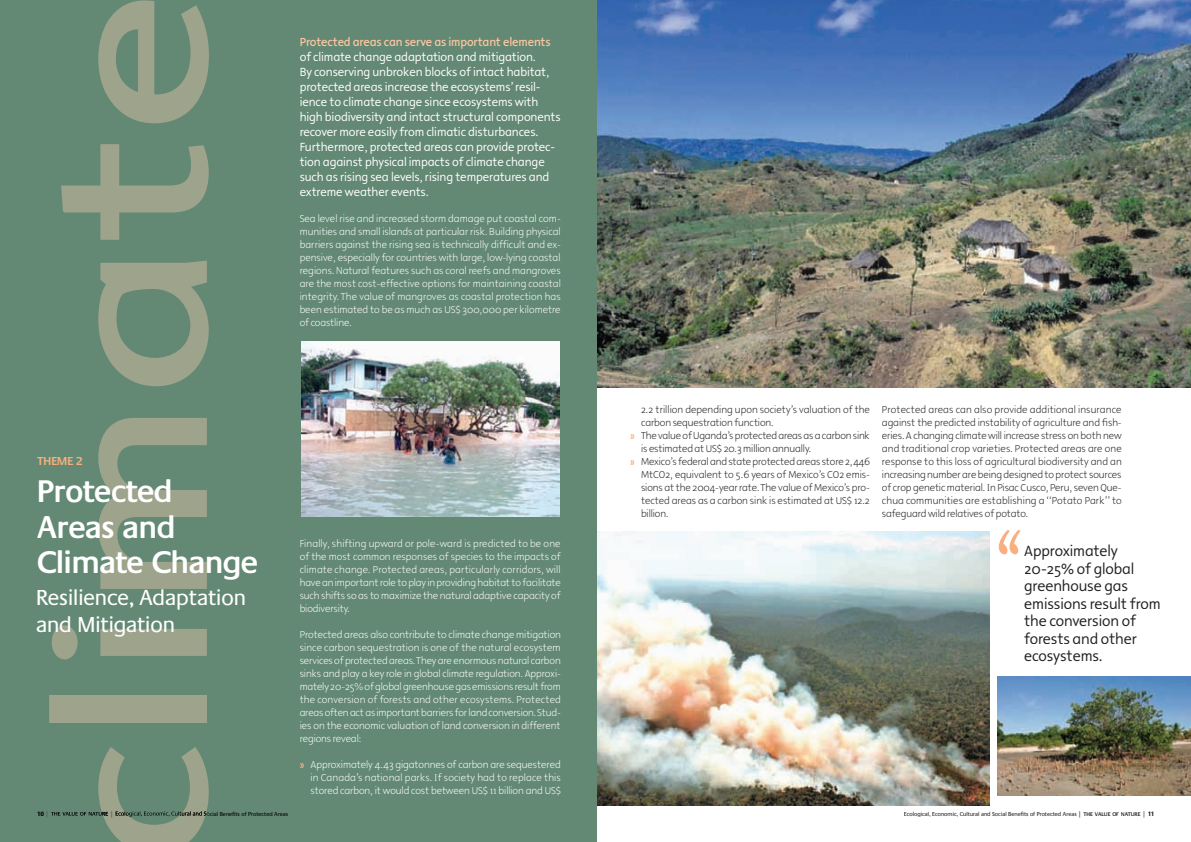
<style>
.page{position:relative;width:1191px;height:842px;background:#fff}
.page>*{position:absolute;margin:0;border:0;box-sizing:border-box;transform-origin:0 0}
.t1{font:209.1px "Malcom";color:#9ea38c;scale:1.29 1}
.t2{font:300 90.3px "Malcom";color:#f9af7f}
.t3{font:600 32.5px/35.5px "Praxis";color:#fff}
.t4{font:22.5px/27px "Praxis";color:#fff}
.t5{font:300 15px/17.5px "Malcom";letter-spacing:-.005em;color:#231f20}
.t6{font:300 12px/15px "Malcom";letter-spacing:-.005em;color:#fff}
.t7{font:600 12px "Praxis";color:#f9af7f}
.t8{font:300 10px/13px "Malcom";color:#fff;text-align:justify}
.t9{font:300 10px/13px "Malcom";letter-spacing:-.005em;color:#231f20}
.t10{font:500 10px "Cafe Retro";color:#f9af7f}
.t11{font:700 6.5px "Praxis";color:#000}
.t12{font:6px "Praxis";color:#231f20}
.t13{font:6px "Praxis";color:#000}
.s1{color:#57585a}
.s2{font-weight:700;font-size:6.5px;color:#57585a}
.s3{font-weight:400;color:#fbc6a1}
.s4{font-weight:600;font-size:5.6px}
.s5{font-weight:700;font-size:6.5px}
</style>
<div class="page">
<img style="left:596px;top:0;width:595px;height:387px">
<img style="left:596px;top:531px;width:393px;height:275px">
<div style="left:0;top:0;width:596px;height:842px;background:#638974"></div>
<img style="left:301px;top:342px;width:258px;height:174px">
<svg style="left:51px;top:812px;width:9px;height:4px"></svg>
<svg style="left:62px;top:812px;width:16px;height:4px"></svg>
<svg style="left:80px;top:812px;width:6px;height:4px"></svg>
<svg style="left:89px;top:812px;width:19px;height:4px"></svg>
<svg style="left:116px;top:811px;width:93px;height:6px"></svg>
<img style="left:997px;top:677px;width:194px;height:119px">
<p class="t1" style="left:3px;top:864px;width:680px;rotate:-90deg">climate</p>
<p class="t7" style="left:37px;top:454px;width:47px">THEME 2</p>
<p class="t3" style="left:37px;top:474px;width:222px">Protected<br>Areas and<br>Climate Change</p>
<p class="t4" style="left:36px;top:584px;width:211px">Resilience, Adaptation and Mitigation</p>
<p class="t11" style="left:37px;top:810px;width:13px">10 <span class="s1">|</span></p>
<p class="t13" style="left:110px;top:810px;width:180px"><span class="s2">|</span> Ecological, Economic, Cultural and Social Benefits of Protected Areas</p>
<p class="t6" style="left:300px;top:34px;width:262px"><span class="s3">Protected areas can serve as important elements </span>of climate change adaptation and mitigation.<br>By conserving unbroken blocks of intact habitat, protected areas increase the ecosystems’ resil&shy;ience to climate change since ecosystems with high biodiversity and intact structural components recover more easily from climatic disturbances.<br>Furthermore, protected areas can provide protec&shy;tion against physical impacts of climate change such as rising sea levels, rising temperatures and extreme weather events.</p>
<p class="t8" style="left:300px;top:212px;width:263px">Sea level rise and increased storm damage put coastal com&shy;munities and small islands at particular risk. Building physical barriers against the rising sea is technically difficult and ex&shy;pensive, especially for countries with large, low-lying coastal regions. Natural features such as coral reefs and mangroves are the most cost-effective options for maintaining coastal integrity. The value of mangroves as coastal protection has been estimated to be as much as US$ 300,000 per kilometre of coastline.</p>
<p class="t8" style="left:300px;top:537px;width:263px">Finally, shifting upward or pole-ward is predicted to be one of the most common responses of species to the impacts of climate change. Protected areas, particularly corridors, will have an important role to play in providing habitat to facilitate such shifts so as to maximize the natural adaptive capacity of biodiversity.</p>
<p class="t8" style="left:300px;top:628px;width:263px">Protected areas also contribute to climate change mitigation since carbon sequestration is one of the natural ecosystem services of protected areas. They are enormous natural carbon sinks and play a key role in global climate regulation. Approxi&shy;mately 20-25% of global greenhouse gas emissions result from the conversion of forests and other ecosystems. Protected areas often act as important barriers for land conversion. Stud&shy;ies on the economic valuation of land conversion in different regions reveal:</p>
<p class="t8" style="left:310px;top:758px;width:252px">Approximately 4.43 gigatonnes of carbon are sequestered in Canada’s national parks. If society had to replace this stored carbon, it would cost between US$ 11 billion and US$</p>
<p class="t10" style="left:300px;top:759px;width:6px">»</p>
<p class="t9" style="left:641px;top:403px;width:230px">2.2 trillion depending upon society’s valuation of the carbon sequestration function.<br>The value of Uganda’s protected areas as a carbon sink is estimated at US$ 20.3 million annually.<br>Mexico’s federal and state protected areas store 2,446<br>MtCO2, equivalent to 5.6 years of Mexico’s CO2 emis&shy;sions at the 2004-year rate. The value of Mexico’s pro&shy;tected areas as a carbon sink is estimated at US$ 12.2 billion.</p>
<p class="t10" style="left:630px;top:429px;width:6px">»</p>
<p class="t10" style="left:630px;top:455px;width:6px">»</p>
<p class="t9" style="left:882px;top:403px;width:241px;text-align:justify">Protected areas can also provide additional insurance against the predicted instability of agriculture and fish&shy;eries. A changing climate will increase stress on both new and traditional crop varieties. Protected areas are one response to this loss of agricultural biodiversity and an increasing number are being designed to protect sources of crop genetic material. In Pisac Cusco, Peru, seven Que&shy;chua communities are establishing a “Potato Park” to safeguard wild relatives of potato.</p>
<p class="t2" style="left:989px;top:510px;width:36px">‘‘</p>
<p class="t5" style="left:1024px;top:542px;width:138px">Approximately<br>20-25% of global greenhouse gas emissions result from the conversion of forests and other ecosystems.</p>
<p class="t12" style="left:903px;top:810px;width:252px">Ecological, Economic, Cultural and Social Benefits of Protected Areas <span class="s2">|</span> <span class="s4">THE VALUE OF NATURE</span> <span class="s2">|</span> <span class="s5">11</span></p>
</div>
